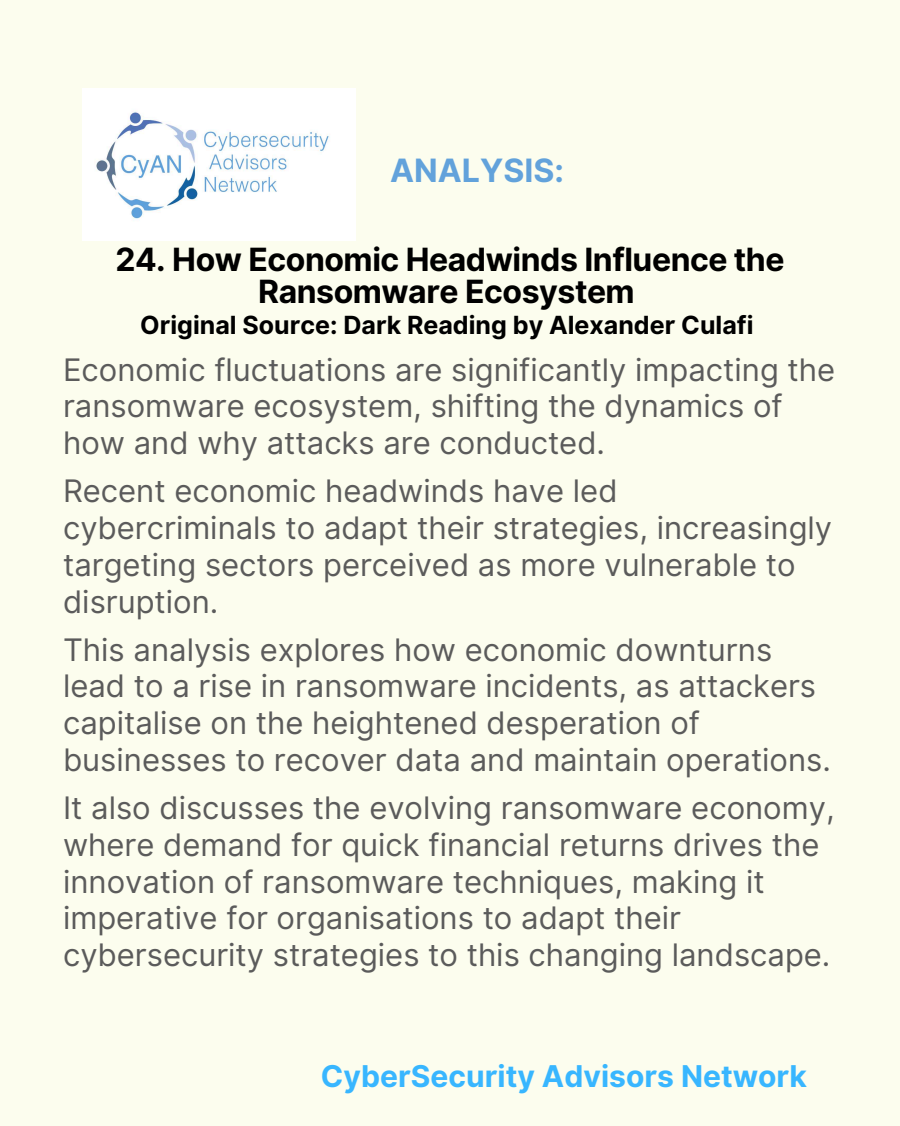
<style>
.page{position:relative;width:900px;height:1126px;background:#fff}
.page>*{position:absolute;margin:0;border:0;box-sizing:border-box;transform-origin:0 0}
.t1{font:700 32.1px "Inter";color:#62a2db}
.t2{font:700 32px/31.7px "Inter";letter-spacing:-.015em;color:#000;text-align:center}
.t3{font:31px/36.8px "Inter";color:#5b5b5b}
.t4{font:700 30px "Inter";color:#38b6ff}
.t5{font:700 25px "Inter";color:#000}
</style>
<div class="page">
<div style="left:0;top:0;width:900px;height:1125px;background:#fcfdee"></div>
<img style="left:82px;top:89px;width:274px;height:151px">
<p class="t1" style="left:390px;top:151px;width:175px">ANALYSIS:</p>
<p class="t2" style="left:115px;top:244px;width:671px">24. How Economic Headwinds Influence the<br>Ransomware Ecosystem</p>
<p class="t5" style="left:140px;top:309px;width:615px">Original Source: Dark Reading by Alexander Culafi</p>
<p class="t3" style="left:63px;top:351px;width:774px">Economic fluctuations are significantly impacting the ransomware ecosystem, shifting the dynamics of how and why attacks are conducted.</p>
<p class="t3" style="left:63px;top:472px;width:771px">Recent economic headwinds have led cybercriminals to adapt their strategies, increasingly targeting sectors perceived as more vulnerable to disruption.</p>
<p class="t3" style="left:63px;top:630px;width:769px">This analysis explores how economic downturns lead to a rise in ransomware incidents, as attackers capitalise on the heightened desperation of businesses to recover data and maintain operations.</p>
<p class="t3" style="left:63px;top:789px;width:773px">It also discusses the evolving ransomware economy, where demand for quick financial returns drives the innovation of ransomware techniques, making it imperative for organisations to adapt their cybersecurity strategies to this changing landscape.</p>
<p class="t4" style="left:321px;top:1057px;width:488px">CyberSecurity Advisors Network</p>
</div>
